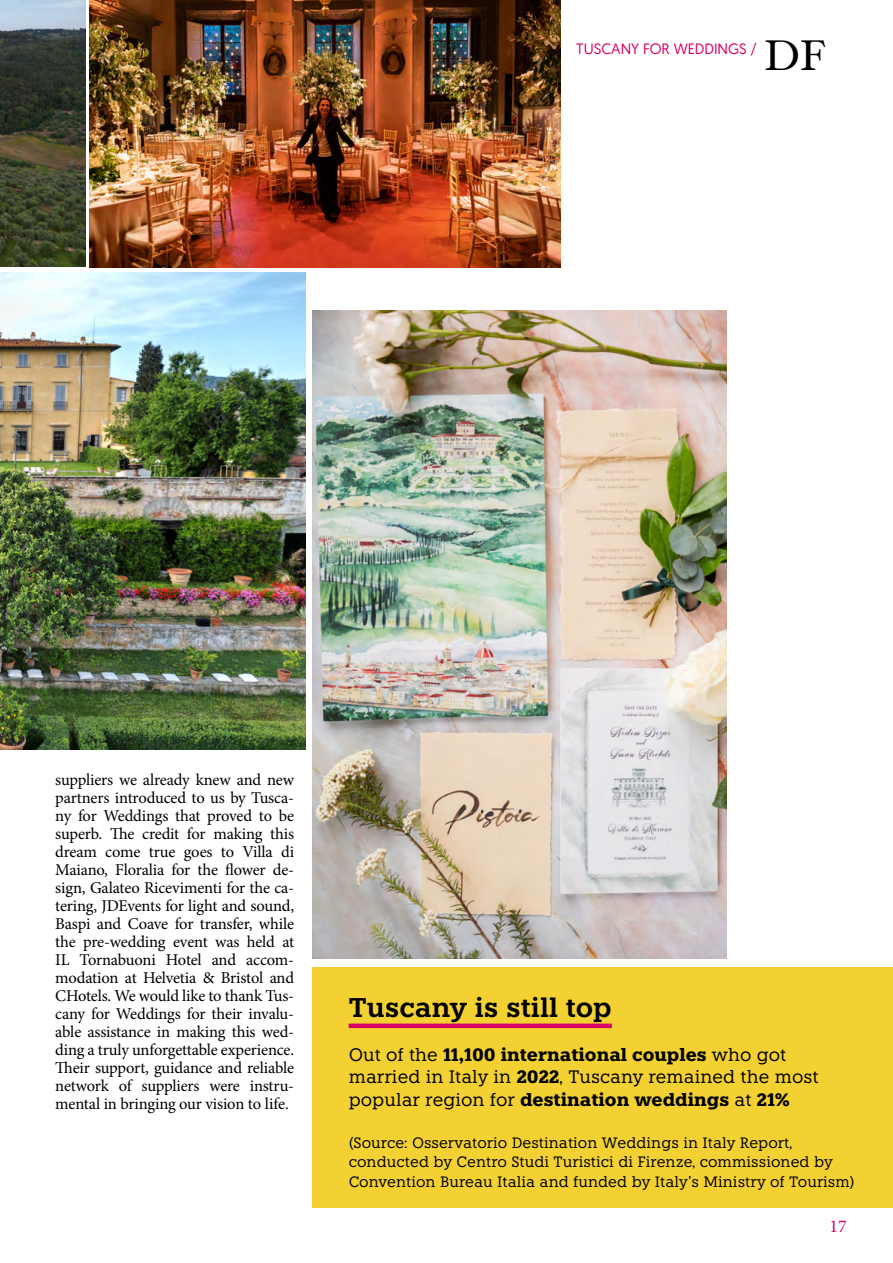
<style>
.page{position:relative;width:893px;height:1263px;background:#fff}
.page>*{position:absolute;margin:0;border:0;box-sizing:border-box;transform-origin:0 0}
.t1{font:43.05px "Hoefler Text";color:#000}
.t2{font:600 27px "Knile";color:#000}
.t3{font:18px/22.5px "Knile";color:#000}
.t4{font:18px "Minion Pro";color:#d70365}
.t5{font:16.5px/18px "Minion Pro";letter-spacing:-.01em;color:#000;text-align:justify}
.t6{font:15px/19.5px "Knile";color:#000}
.t7{font:15px "Geomanist";color:#d70365}
.s1{font-weight:700}
</style>
<div class="page">
<div style="left:312px;top:967px;width:581px;height:241px;background:#f4d132"></div>
<div style="left:349px;top:1023px;width:263px;height:5px;background:#d70365"></div>
<img style="left:0;top:273px;width:305px;height:476px">
<img style="left:312px;top:310px;width:414px;height:648px">
<img style="left:0;top:0;width:86px;height:267px">
<img style="left:89px;top:0;width:472px;height:267px">
<p class="t7" style="left:576px;top:39px;width:182px">TUSCANY FOR WEDDINGS /</p>
<h1 class="t1" style="left:765px;top:30px;width:63px">DF</h1>
<p class="t5" style="left:55px;top:771px;width:240px">suppliers we already knew and new partners introduced to us by Tusca&shy;ny for Weddings that proved to be superb. The credit for making this dream come true goes to Villa di Maiano, Floralia for the flower de&shy;sign, Galateo Ricevimenti for the ca&shy;tering, JDEvents for light and sound, Baspi and Coave for transfer, while the pre-wedding event was held at IL Tornabuoni Hotel and accom&shy;modation at Helvetia &amp; Bristol and CHotels. We would like to thank Tus&shy;cany for Weddings for their invalu&shy;able assistance in making this wed&shy;ding a truly unforgettable experience.<br>Their support, guidance and reliable network of suppliers were instru&shy;mental in bringing our vision to life.</p>
<h2 class="t2" style="left:349px;top:991px;width:265px">Tuscany is still top</h2>
<p class="t3" style="left:349px;top:1043px;width:471px">Out of the <span class="s1">11,100 international couples</span> who got married in Italy in <span class="s1">2022</span>, Tuscany remained the most popular region for <span class="s1">destination weddings</span> at <span class="s1">21%</span></p>
<p class="t6" style="left:349px;top:1133px;width:508px">(Source: Osservatorio Destination Weddings in Italy Report, conducted by Centro Studi Turistici di Firenze, commissioned by<br>Convention Bureau Italia and funded by Italy’s Ministry of Tourism)</p>
<p class="t4" style="left:829px;top:1215px;width:19px">17</p>
</div>
